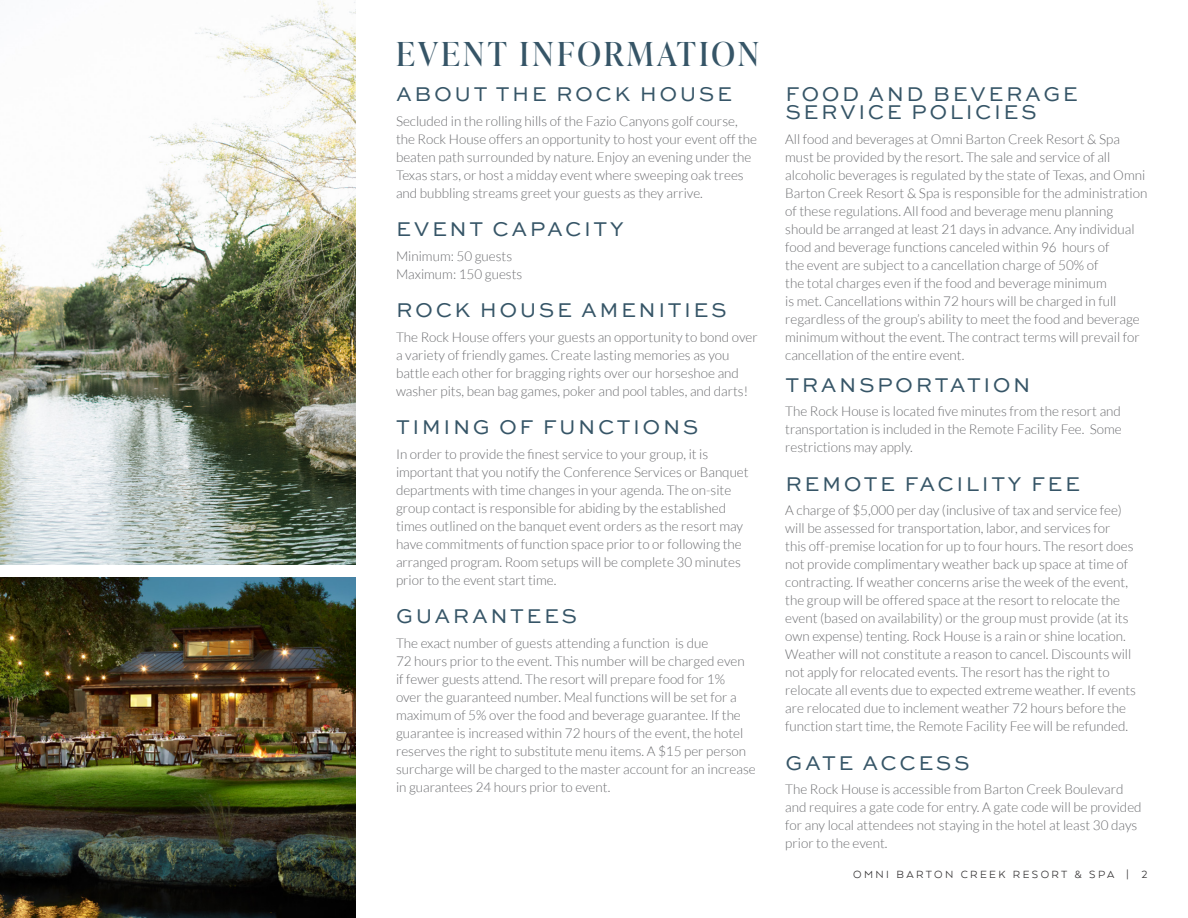
<style>
.page{position:relative;width:1188px;height:918px;background:#fff}
.page>*{position:absolute;margin:0;border:0;box-sizing:border-box;transform-origin:0 0}
.t1{font:33px "Ivy Presto Display";letter-spacing:.1em;color:#365567}
.Menu_Body_Copy{font:21px/18px "Sweet Sans Pro";letter-spacing:.12em;color:#365567}
.Menu_Body_Copy-2{font:300 13.5px/18px "Lato";color:#6c6d70}
.t2{font:12px "Arquitecta";letter-spacing:.2em;color:#312f30}
.s1{color:#fff}
</style>
<div class="page">
<img style="left:0;top:0;width:356px;height:565px">
<img style="left:0;top:578px;width:356px;height:340px">
<h1 class="t1" style="left:396px;top:30px;width:365px">EVENT INFORMATION</h1>
<h2 class="Menu_Body_Copy" style="left:396px;top:85px;width:337px">ABOUT THE ROCK HOUSE</h2>
<p class="Menu_Body_Copy-2" style="left:396px;top:112px;width:363px">Secluded in the rolling hills of the Fazio Canyons golf course, the Rock House offers an opportunity to host your event off the beaten path surrounded by nature. Enjoy an evening under the Texas stars, or host a midday event where sweeping oak trees and bubbling streams greet your guests as they arrive.</p>
<h2 class="Menu_Body_Copy" style="left:396px;top:220px;width:229px">EVENT CAPACITY</h2>
<p class="Menu_Body_Copy-2" style="left:396px;top:247px;width:118px">Minimum: 50 guests</p>
<p class="Menu_Body_Copy-2" style="left:396px;top:265px;width:128px">Maximum: 150 guests</p>
<h2 class="Menu_Body_Copy" style="left:396px;top:301px;width:332px">ROCK HOUSE AMENITIES</h2>
<p class="Menu_Body_Copy-2" style="left:396px;top:328px;width:363px">The Rock House offers your guests an opportunity to bond over a variety of friendly games. Create lasting memories as you battle each other for bragging rights over our horseshoe and washer pits, bean bag games, poker and pool tables, and darts!</p>
<h2 class="Menu_Body_Copy" style="left:396px;top:418px;width:304px">TIMING OF FUNCTIONS</h2>
<p class="Menu_Body_Copy-2" style="left:396px;top:445px;width:354px">In order to provide the finest service to your group, it is important that you notify the Conference Services or Banquet departments with time changes in your agenda. The on-site group contact is responsible for abiding by the established times outlined on the banquet event orders as the resort may have commitments of function space prior to or following the arranged program. Room setups will be complete 30 minutes prior to the event start time.</p>
<p class="Menu_Body_Copy" style="left:396px;top:607px;width:182px">GUARANTEES</p>
<p class="Menu_Body_Copy-2" style="left:396px;top:634px;width:314px">The exact number of guests attending a function is due</p>
<p class="Menu_Body_Copy-2" style="left:396px;top:652px;width:361px">72 hours prior to the event. This number will be charged even<br>if fewer guests attend. The resort will prepare food for 1%<br>over the guaranteed number. Meal functions will be set for a maximum of 5% over the food and beverage guarantee. If the guarantee is increased within 72 hours of the event, the hotel reserves the right to substitute menu items. A $15 per person surcharge will be charged to the master account for an increase in guarantees 24 hours prior to event.</p>
<h2 class="Menu_Body_Copy" style="left:785px;top:85px;width:294px">FOOD AND BEVERAGE<br>SERVICE POLICIES</h2>
<p class="Menu_Body_Copy-2" style="left:785px;top:130px;width:364px">All food and beverages at Omni Barton Creek Resort &amp; Spa must be provided by the resort. The sale and service of all alcoholic beverages is regulated by the state of Texas, and Omni Barton Creek Resort &amp; Spa is responsible for the administration of these regulations. All food and beverage menu planning should be arranged at least 21 days in advance. Any individual food and beverage functions canceled within 96<span class="s1">_</span>hours of<br>the event are subject to a cancellation charge of 50% of<br>the total charges even if the food and beverage minimum<br>is met. Cancellations within 72 hours will be charged in full regardless of the group’s ability to meet the food and beverage minimum without the event. The contract terms will prevail for cancellation of the entire event.</p>
<h2 class="Menu_Body_Copy" style="left:785px;top:375px;width:247px">TRANSPORTATION</h2>
<p class="Menu_Body_Copy-2" style="left:785px;top:403px;width:338px;text-align:justify">The Rock House is located five minutes from the resort and transportation is included in the Remote Facility Fee. Some restrictions may apply.</p>
<h2 class="Menu_Body_Copy" style="left:785px;top:474px;width:296px">REMOTE FACILITY FEE</h2>
<p class="Menu_Body_Copy-2" style="left:785px;top:502px;width:352px">A charge of $5,000 per day (inclusive of tax and service fee) will be assessed for transportation, labor, and services for<br>this off-premise location for up to four hours. The resort does not provide complimentary weather back up space at time of contracting. If weather concerns arise the week of the event, the group will be offered space at the resort to relocate the event (based on availability) or the group must provide (at its own expense) tenting. Rock House is a rain or shine location.<br>Weather will not constitute a reason to cancel. Discounts will not apply for relocated events. The resort has the right to relocate all events due to expected extreme weather. If events are relocated due to inclement weather 72 hours before the function start time, the Remote Facility Fee will be refunded.</p>
<h2 class="Menu_Body_Copy" style="left:785px;top:753px;width:186px">GATE ACCESS</h2>
<p class="Menu_Body_Copy-2" style="left:785px;top:781px;width:358px">The Rock House is accessible from Barton Creek Boulevard and requires a gate code for entry. A gate code will be provided for any local attendees not staying in the hotel at least 30 days prior to the event.</p>
<p class="t2" style="left:853px;top:866px;width:296px">OMNI BARTON CREEK RESORT &amp; SPA | 2</p>
</div>
